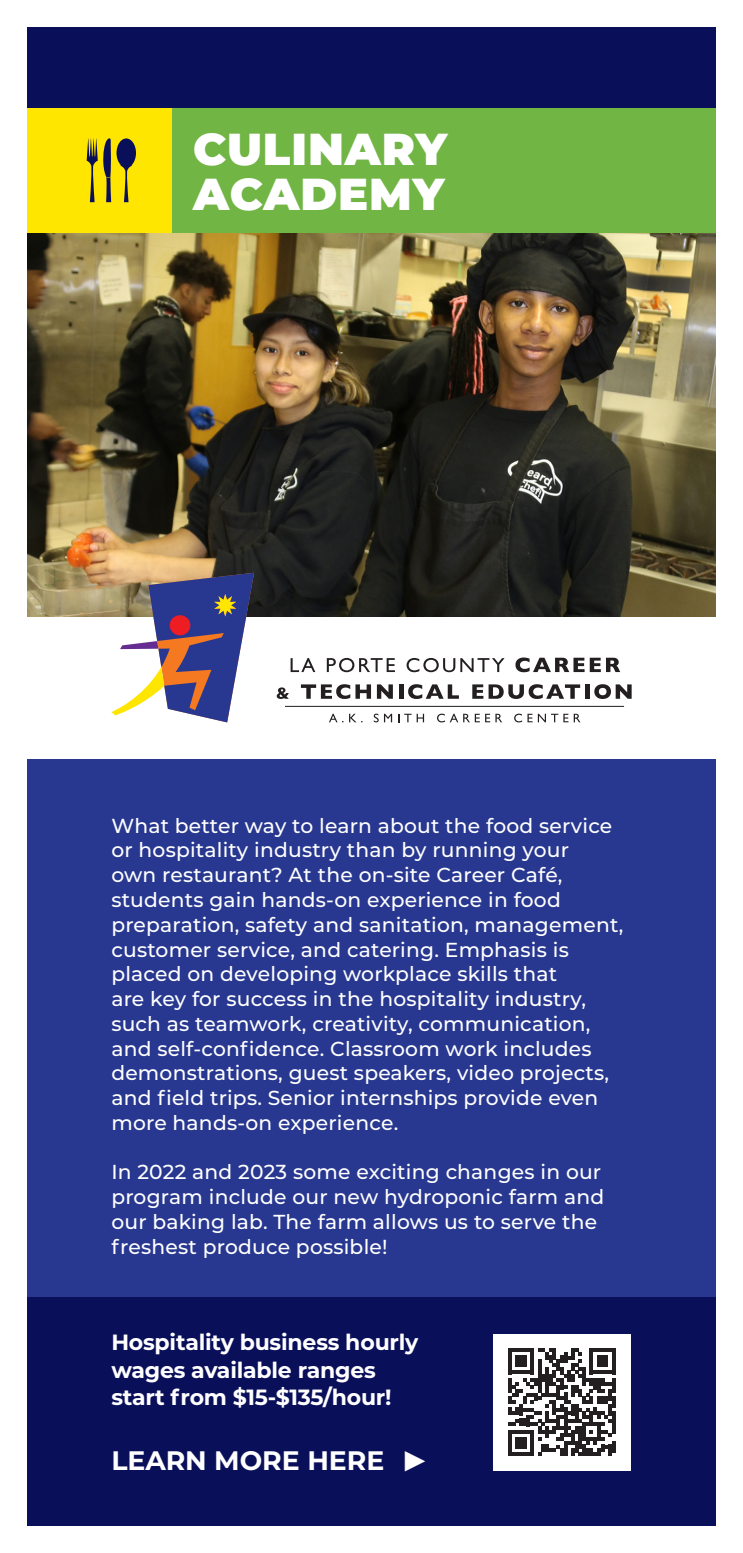
<style>
.page{position:relative;width:743px;height:1553px;background:#fff}
.page>*{position:absolute;margin:0;border:0;box-sizing:border-box;transform-origin:0 0}
.t1{font:900 44.77px "Montserrat";letter-spacing:.02em;color:#fff}
.t2{font:700 26.78px "Montserrat";color:#fff}
.t3{font:700 22.05px/27.9px "Montserrat";letter-spacing:-.01em;color:#fff}
.t4{font:500 20.25px/24.8px "Montserrat";letter-spacing:.01em;color:#fff}
.s1{font-size:47.7px}
</style>
<div class="page">
<img style="left:27px;top:233px;width:689px;height:383px">
<div style="left:27px;top:759px;width:689px;height:538px;background:#283890"></div>
<div style="left:27px;top:1297px;width:689px;height:229px;background:#0a0f5a"></div>
<div style="left:493px;top:1334px;width:137px;height:136px;background:#fff"></div>
<svg style="left:508px;top:1348px;width:107px;height:107px"></svg>
<svg style="left:611px;top:1363px;width:4px;height:11px"></svg>
<hr style="left:611px;top:1378px;width:4px;height:14px;background:#231f20">
<hr style="left:611px;top:1396px;width:4px;height:11px;background:#231f20">
<hr style="left:611px;top:1411px;width:4px;height:22px;background:#231f20">
<hr style="left:611px;top:1441px;width:4px;height:11px;background:#231f20">
<div style="left:47px;top:107px;width:669px;height:126px;background:#71b545"></div>
<div style="left:27px;top:107px;width:145px;height:126px;background:#ffe601"></div>
<div style="left:27px;top:27px;width:689px;height:80px;background:#0a0f5a"></div>
<svg style="left:111px;top:573px;width:143px;height:149px"></svg>
<div style="left:169px;top:615px;width:22px;height:21px;background:#ee1d23;border-radius:50%"></div>
<svg style="left:290px;top:658px;width:25px;height:14px"></svg>
<svg style="left:327px;top:658px;width:68px;height:14px"></svg>
<svg style="left:406px;top:658px;width:98px;height:14px"></svg>
<svg style="left:515px;top:657px;width:85px;height:15px"></svg>
<svg style="left:606px;top:658px;width:14px;height:14px"></svg>
<svg style="left:277px;top:687px;width:12px;height:12px"></svg>
<svg style="left:301px;top:684px;width:70px;height:15px"></svg>
<svg style="left:377px;top:684px;width:16px;height:15px"></svg>
<hr style="left:399px;top:684px;width:4px;height:15px;background:#231f20">
<svg style="left:408px;top:684px;width:51px;height:15px"></svg>
<svg style="left:472px;top:684px;width:108px;height:15px"></svg>
<hr style="left:585px;top:684px;width:4px;height:15px;background:#231f20">
<svg style="left:594px;top:684px;width:37px;height:15px"></svg>
<svg style="left:329px;top:713px;width:14px;height:9px"></svg>
<svg style="left:349px;top:714px;width:13px;height:8px"></svg>
<svg style="left:374px;top:713px;width:4px;height:9px"></svg>
<svg style="left:384px;top:714px;width:8px;height:8px"></svg>
<svg style="left:398px;top:714px;width:26px;height:8px"></svg>
<svg style="left:437px;top:713px;width:65px;height:9px"></svg>
<svg style="left:514px;top:713px;width:66px;height:9px"></svg>
<hr style="left:285px;top:706px;width:339px;height:1px;background:#231f20">
<svg style="left:87px;top:138px;width:49px;height:64px"></svg>
<p class="t1" style="left:193px;top:115px;width:255px">CULINARY</p>
<p class="t1" style="left:193px;top:160px;width:253px">ACADEMY</p>
<p class="t4" style="left:111px;top:812px;width:513px">What better way to learn about the food service or hospitality industry than by running your<br>own restaurant? At the on-site Career Café, students gain hands-on experience in food preparation, safety and sanitation, management, customer service, and catering. Emphasis is placed on developing workplace skills that<br>are key for success in the hospitality industry, such as teamwork, creativity, communication, and self-confidence. Classroom work includes demonstrations, guest speakers, video projects, and field trips. Senior internships provide even more hands-on experience.</p>
<p class="t4" style="left:111px;top:1159px;width:494px">In 2022 and 2023 some exciting changes in our program include our new hydroponic farm and our baking lab. The farm allows us to serve the freshest produce possible!</p>
<p class="t3" style="left:111px;top:1326px;width:308px">Hospitality business hourly wages available ranges start from $15-$135/hour!</p>
<p class="t2" style="left:111px;top:1441px;width:318px">LEARN MORE HERE <span class="s1">▶</span></p>
</div>
